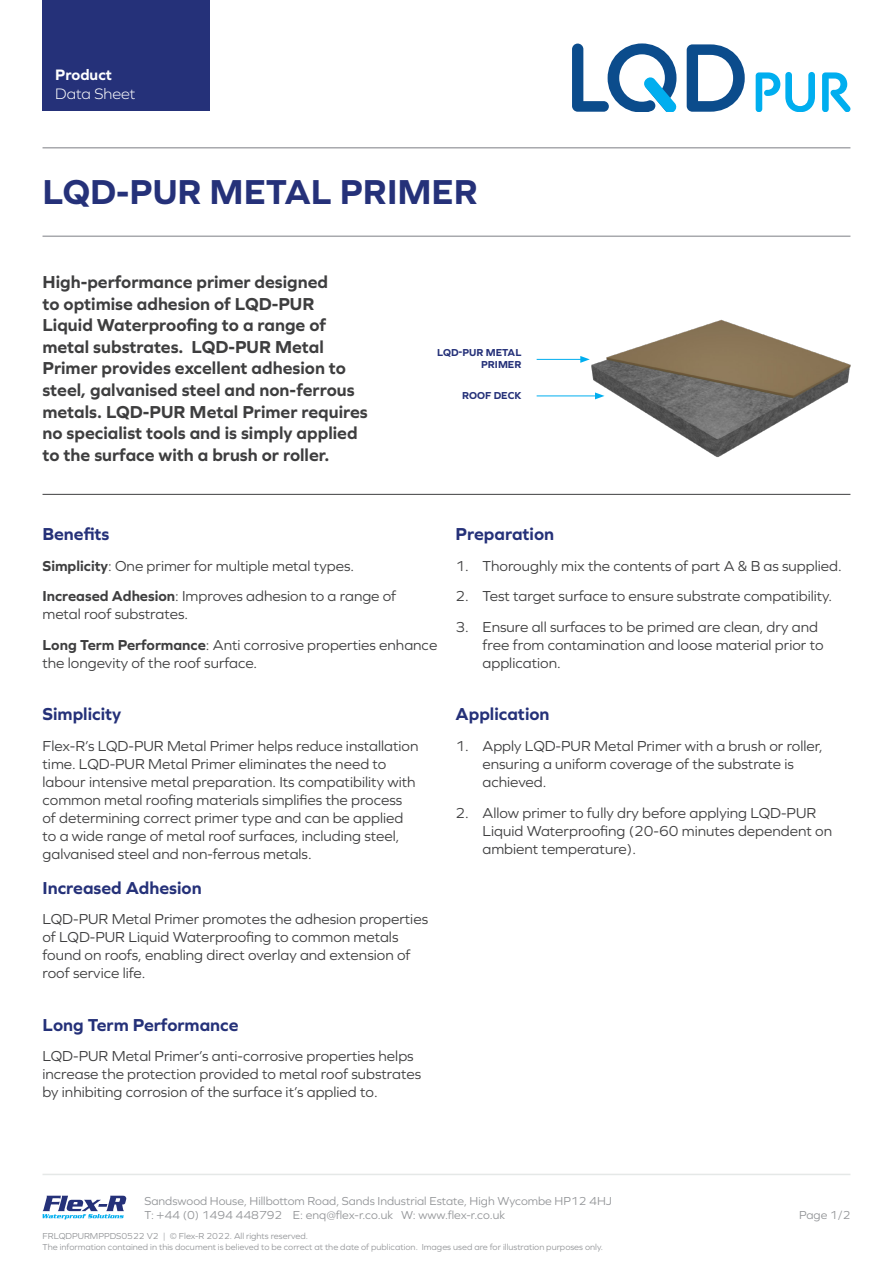
<style>
.page{position:relative;width:893px;height:1263px;background:#fff}
.page>*{position:absolute;margin:0;border:0;box-sizing:border-box;transform-origin:0 0}
.t1{font:700 36px "Graphie";color:#253179}
.t2{font:700 18px/21.6px "Graphie";color:#3e3e3f}
.t3{font:700 18px "Graphie";color:#253179}
.t4{font:300 15.75px "Graphie";color:#fff}
.t5{font:700 15.75px "Graphie";color:#fff}
.t6{font:15px/18px "Graphie";color:#3e3e3f}
.t7{font:12px/14.4px "Graphie";color:#939598}
.t8{font:700 10.5px/12px "Graphie";color:#253179;text-align:right}
.t9{font:9px/10.8px "Graphie";color:#939598}
.s1{font-weight:700}
</style>
<div class="page">
<svg style="left:687px;top:44px;width:58px;height:67px"></svg>
<svg style="left:756px;top:72px;width:59px;height:39px"></svg>
<svg style="left:822px;top:72px;width:28px;height:39px"></svg>
<svg style="left:572px;top:43px;width:105px;height:68px"></svg>
<svg style="left:43px;top:1196px;width:83px;height:23px"></svg>
<hr style="left:43px;top:1174px;width:807px;height:1px;background:#e5e8e7">
<div style="left:43px;top:0;width:167px;height:111px;background:#253179"></div>
<hr style="left:43px;top:147px;width:807px;height:2px;background:#a8a9ad">
<hr style="left:43px;top:235px;width:807px;height:2px;background:#a8a9ad">
<hr style="left:43px;top:494px;width:807px;height:1px;background:#3e3e3f">
<hr style="left:537px;top:395px;width:60px;height:1px;background:#00aeef">
<hr style="left:537px;top:359px;width:46px;height:1px;background:#00aeef">
<img style="left:549px;top:319px;width:302px;height:139px">
<p class="t5" style="left:55px;top:65px;width:58px">Product</p>
<p class="t4" style="left:55px;top:84px;width:82px">Data Sheet</p>
<p class="t1" style="left:43px;top:171px;width:437px">LQD-PUR METAL PRIMER</p>
<p class="t2" style="left:43px;top:271px;width:327px">High-performance primer designed<br>to optimise adhesion of LQD-PUR Liquid Waterproofing to a range of metal substrates. LQD-PUR Metal Primer provides excellent adhesion to steel, galvanised steel and non-ferrous metals. LQD-PUR Metal Primer requires no specialist tools and is simply applied to the surface with a brush or roller.</p>
<p class="t8" style="left:437px;top:346px;width:86px">LQD-PUR METAL<br>PRIMER</p>
<p class="t8" style="left:462px;top:390px;width:61px">ROOF DECK</p>
<p class="t3" style="left:43px;top:523px;width:68px">Benefits</p>
<p class="t6" style="left:43px;top:556px;width:313px"><span class="s1">Simplicity</span>: One primer for multiple metal types.</p>
<p class="t6" style="left:43px;top:587px;width:355px"><span class="s1">Increased Adhesion</span>: Improves adhesion to a range of metal roof substrates.</p>
<p class="t6" style="left:43px;top:636px;width:396px"><span class="s1">Long Term Performance</span>: Anti corrosive properties enhance the longevity of the roof surface.</p>
<p class="t3" style="left:43px;top:704px;width:80px">Simplicity</p>
<p class="t6" style="left:43px;top:737px;width:377px">Flex-R’s LQD-PUR Metal Primer helps reduce installation time. LQD-PUR Metal Primer eliminates the need to labour intensive metal preparation. Its compatibility with common metal roofing materials simplifies the process of determining correct primer type and can be applied to a wide range of metal roof surfaces, including steel, galvanised steel and non-ferrous metals.</p>
<p class="t3" style="left:43px;top:877px;width:161px">Increased Adhesion</p>
<p class="t6" style="left:43px;top:910px;width:387px">LQD-PUR Metal Primer promotes the adhesion properties of LQD-PUR Liquid Waterproofing to common metals found on roofs, enabling direct overlay and extension of roof service life.</p>
<p class="t3" style="left:43px;top:1014px;width:198px">Long Term Performance</p>
<p class="t6" style="left:43px;top:1047px;width:380px">LQD-PUR Metal Primer’s anti-corrosive properties helps increase the protection provided to metal roof substrates by inhibiting corrosion of the surface it’s applied to.</p>
<p class="t3" style="left:455px;top:523px;width:100px">Preparation</p>
<p class="t6" style="left:455px;top:556px;width:388px">1. Thoroughly mix the contents of part A &amp; B as supplied.</p>
<p class="t6" style="left:455px;top:587px;width:378px">2. Test target surface to ensure substrate compatibility.</p>
<p class="t6" style="left:482px;top:618px;width:343px;text-indent:-27px">3. Ensure all surfaces to be primed are clean, dry and free from contamination and loose material prior to application.</p>
<p class="t3" style="left:455px;top:704px;width:96px">Application</p>
<p class="t6" style="left:482px;top:737px;width:342px;text-indent:-27px">1. Apply LQD-PUR Metal Primer with a brush or roller, ensuring a uniform coverage of the substrate is achieved.</p>
<p class="t6" style="left:482px;top:803px;width:351px;text-indent:-27px">2. Allow primer to fully dry before applying LQD-PUR<br>Liquid Waterproofing (20-60 minutes dependent on ambient temperature).</p>
<p class="t7" style="left:145px;top:1193px;width:469px">Sandswood House, Hillbottom Road, Sands Industrial Estate, High Wycombe HP12 4HJ<br>T: +44 (0) 1494 448792 E: enq@flex-r.co.uk W: www.flex-r.co.uk</p>
<p class="t9" style="left:43px;top:1230px;width:562px">FRLQDPURMPPDS0522 V2 | © Flex-R 2022. All rights reserved.<br>The information contained in this document is believed to be correct at the date of publication. Images used are for illustration purposes only.</p>
<p class="t7" style="left:799px;top:1207px;width:53px">Page 1/2</p>
</div>
